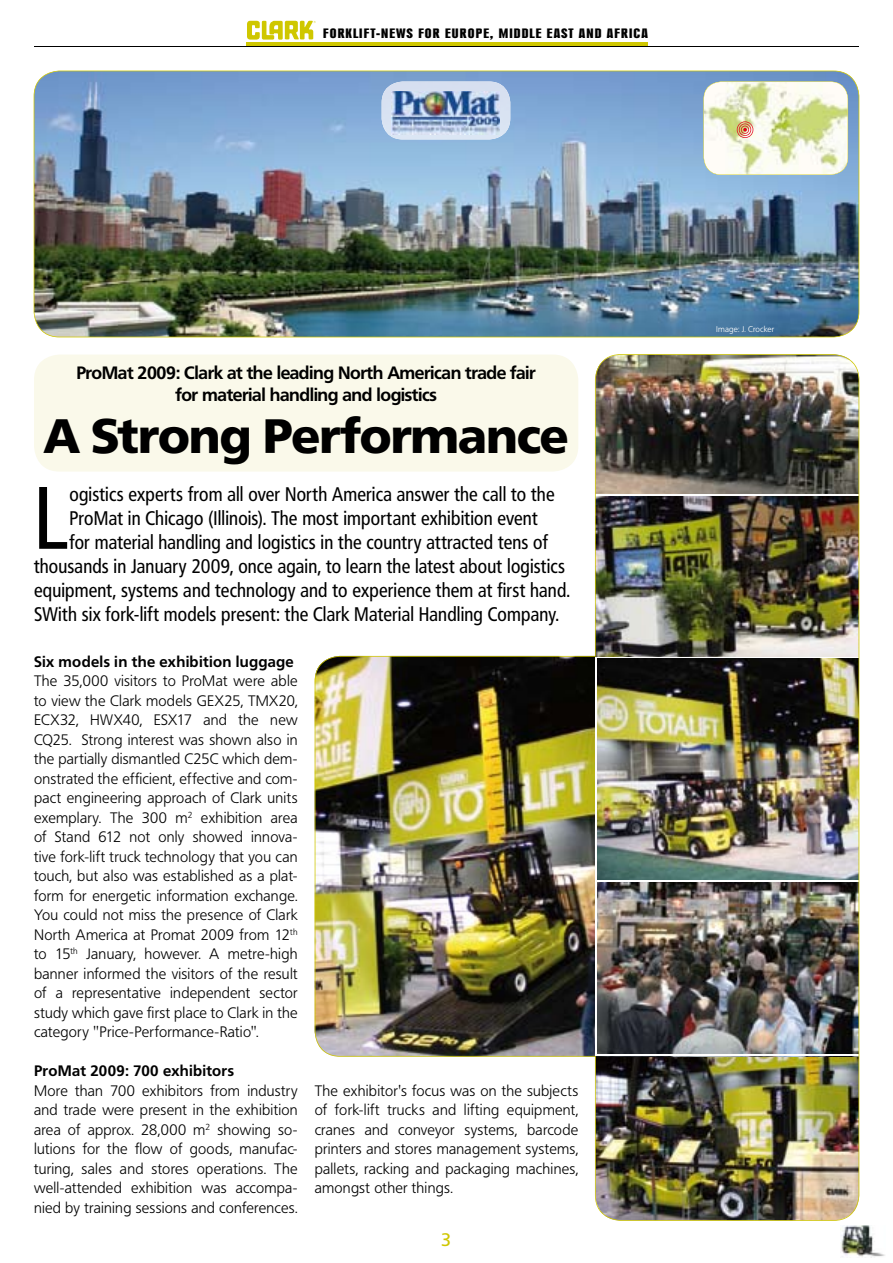
<style>
.page{position:relative;width:893px;height:1263px;background:#fff}
.page>*{position:absolute;margin:0;border:0;box-sizing:border-box;transform-origin:0 0}
.t1{font:87.45px "Frutiger Condensed BQ";color:#000}
.t2{font:900 48px "Frutiger BQ";letter-spacing:-.025em;color:#000}
.t3{font:19.5px "Frutiger Condensed BQ";letter-spacing:.01em;color:#000}
.t4{font:18px "Frutiger BQ";color:#cfc700}
.t5{font:700 17.7px/22.5px "Frutiger BQ";letter-spacing:-.025em;color:#000;text-align:center}
.t6{font:300 15px/19.5px "Frutiger BQ";letter-spacing:.015em;color:#000;text-align:justify}
.t7{font:700 15px "Frutiger BQ";letter-spacing:.02em;color:#000}
.t8{font:800 13.5px "Information Condensed BQ";letter-spacing:.07em;color:#000;scale:1.21 1}
.t9{font:300 8.25px "Frutiger BQ";letter-spacing:.02em;color:#fff}
</style>
<div class="page">
<img style="left:315px;top:656px;width:280px;height:401px">
<div style="left:34px;top:355px;width:544px;height:117px;background:#faf9ea;border-radius:26px"></div>
<img style="left:841px;top:1226px;width:44px;height:31px">
<hr style="left:247px;top:43px;width:401px;height:3px;background:#cfc700">
<svg style="left:247px;top:21px;width:69px;height:19px"></svg>
<hr style="left:34px;top:46px;width:825px;height:1px;background:#000">
<img style="left:34px;top:71px;width:825px;height:266px">
<svg style="left:703px;top:82px;width:145px;height:93px"></svg>
<img style="left:382px;top:82px;width:128px;height:57px">
<img style="left:391px;top:91px;width:108px;height:43px">
<img style="left:595px;top:354px;width:264px;height:867px">
<p class="t8" style="left:323px;top:26px;width:270px">FORKLIFT-NEWS FOR EUROPE, MIDDLE EAST AND AFRICA</p>
<p class="t5" style="left:76px;top:361px;width:461px">ProMat 2009: Clark at the leading North American trade fair for material handling and logistics</p>
<h2 class="t2" style="left:43px;top:407px;width:527px">A Strong Performance</h2>
<h1 class="t1" style="left:34px;top:463px;width:36px">L</h1>
<h3 class="t3" style="left:70px;top:482px;width:486px">ogistics experts from all over North America answer the call to the</h3>
<h3 class="t3" style="left:70px;top:506px;width:470px">ProMat in Chicago (Illinois). The most important exhibition event</h3>
<h3 class="t3" style="left:70px;top:530px;width:480px">for material handling and logistics in the country attracted tens of</h3>
<h3 class="t3" style="left:34px;top:554px;width:533px">thousands in January 2009, once again, to learn the latest about logistics</h3>
<h3 class="t3" style="left:34px;top:578px;width:538px">equipment, systems and technology and to experience them at first hand.</h3>
<h3 class="t3" style="left:34px;top:602px;width:527px">SWith six fork-lift models present: the Clark Material Handling Company.</h3>
<p class="t7" style="left:34px;top:652px;width:261px">Six models in the exhibition luggage</p>
<p class="t6" style="left:34px;top:671px;width:265px">The 35,000 visitors to ProMat were able to view the Clark models GEX25, TMX20, ECX32, HWX40, ESX17 and the new CQ25. Strong interest was shown also in the partially dismantled C25C which dem&shy;onstrated the efficient, effective and com&shy;pact engineering approach of Clark units exemplary. The 300 m<sup>2</sup> exhibition area of Stand 612 not only showed innova&shy;tive fork-lift truck technology that you can touch, but also was established as a plat&shy;form for energetic information exchange.<br>You could not miss the presence of Clark North America at Promat 2009 from 12<sup>th </sup>to 15<sup>th</sup> January, however. A metre-high banner informed the visitors of the result of a representative independent sector study which gave first place to Clark in the category "Price-Performance-Ratio".</p>
<p class="t7" style="left:34px;top:1062px;width:201px">ProMat 2009: 700 exhibitors</p>
<p class="t6" style="left:34px;top:1081px;width:265px">More than 700 exhibitors from industry and trade were present in the exhibition area of approx. 28,000 m<sup>2</sup> showing so&shy;lutions for the flow of goods, manufac&shy;turing, sales and stores operations. The well-attended exhibition was accompa&shy;nied by training sessions and conferences.</p>
<p class="t6" style="left:315px;top:1081px;width:265px">The exhibitor's focus was on the subjects of fork-lift trucks and lifting equipment, cranes and conveyor systems, barcode printers and stores management systems, pallets, racking and packaging machines, amongst other things.</p>
<p class="t4" style="left:442px;top:1229px;width:11px">3</p>
<p class="t9" style="left:716px;top:324px;width:59px">Image: J. Crocker</p>
</div>
